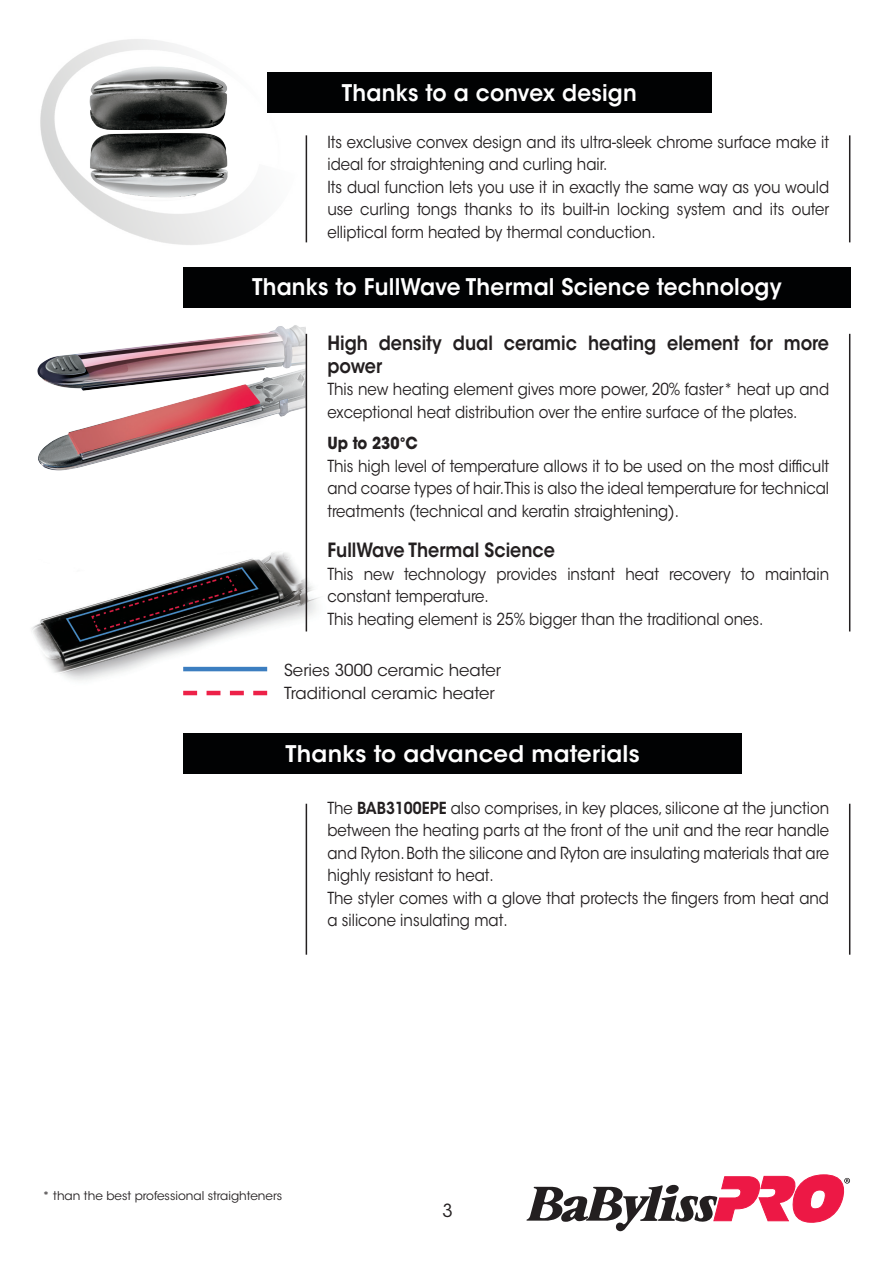
<style>
.page{position:relative;width:893px;height:1263px;background:#fff}
.page>*{position:absolute;margin:0;border:0;box-sizing:border-box;transform-origin:0 0}
.t1{font:600 22.8px "ITC Avant Garde Std";letter-spacing:.01em;color:#fff;scale:.95 1}
.t2{font:600 22.8px "ITC Avant Garde Std";letter-spacing:.01em;color:#fff}
.t3{font:600 19.5px/22.5px "ITC Avant Garde Std";color:#231f20;scale:.9 1}
.t4{font:18px "ITC Avant Garde Std";color:#231f20}
.t5{font:16.5px/22.5px "ITC Avant Garde Std";color:#231f20;scale:.9 1}
.t6{font:16.5px/22.5px "ITC Avant Garde Std";color:#231f20}
.t7{font:700 16.5px "ITC Avant Garde Std";color:#231f20;scale:.9 1}
.t8{font:12px "ITC Avant Garde Std";color:#231f20}
.s1{font-weight:600}
</style>
<div class="page">
<img style="left:40px;top:39px;width:266px;height:206px">
<img style="left:65px;top:41px;width:180px;height:178px">
<img style="left:32px;top:536px;width:287px;height:160px">
<img style="left:37px;top:307px;width:269px;height:196px">
<hr style="left:306px;top:135px;width:1px;height:107px;background:#231f20">
<hr style="left:306px;top:334px;width:1px;height:297px;background:#231f20">
<hr style="left:306px;top:804px;width:1px;height:151px;background:#231f20">
<hr style="left:849px;top:135px;width:1px;height:107px;background:#231f20">
<hr style="left:849px;top:334px;width:1px;height:297px;background:#231f20">
<hr style="left:849px;top:804px;width:1px;height:151px;background:#231f20">
<div style="left:267px;top:72px;width:444px;height:41px;background:#010203"></div>
<div style="left:183px;top:267px;width:667px;height:40px;background:#010203"></div>
<div style="left:183px;top:733px;width:559px;height:40px;background:#010203"></div>
<svg style="left:183px;top:691px;width:84px;height:4px"></svg>
<hr style="left:183px;top:667px;width:84px;height:4px;background:#3c7ec0">
<svg style="left:526px;top:1174px;width:324px;height:57px"></svg>
<h1 class="t1" style="left:342px;top:78px;width:312px">Thanks to a convex design</h1>
<p class="t5" style="left:327px;top:131px;width:559px">Its exclusive convex design and its ultra-sleek chrome surface make it ideal for straightening and curling hair.<br>Its dual function lets you use it in exactly the same way as you would use curling tongs thanks to its built-in locking system and its outer elliptical form heated by thermal conduction.</p>
<h1 class="t1" style="left:252px;top:273px;width:559px">Thanks to FullWave Thermal Science technology</h1>
<p class="t3" style="left:327px;top:332px;width:559px">High density dual ceramic heating element for more power</p>
<p class="t5" style="left:327px;top:378px;width:559px">This new heating element gives more power, 20% faster* heat up and exceptional heat distribution over the entire surface of the plates.</p>
<p class="t7" style="left:327px;top:432px;width:102px">Up to 230°C</p>
<p class="t5" style="left:327px;top:455px;width:559px;text-align:justify">This high level of temperature allows it to be used on the most difficult and coarse types of hair.This is also the ideal temperature for technical treatments (technical and keratin straightening).</p>
<p class="t3" style="left:327px;top:539px;width:254px">FullWave Thermal Science</p>
<p class="t5" style="left:327px;top:563px;width:559px">This new technology provides instant heat recovery to maintain constant temperature.<br>This heating element is 25% bigger than the traditional ones.</p>
<p class="t6" style="left:284px;top:659px;width:219px">Series 3000 ceramic heater<br>Traditional ceramic heater</p>
<h1 class="t2" style="left:286px;top:739px;width:356px">Thanks to advanced materials</h1>
<p class="t5" style="left:327px;top:797px;width:559px">The <span class="s1">BAB3100EPE</span> also comprises, in key places, silicone at the junction between the heating parts at the front of the unit and the rear handle and Ryton. Both the silicone and Ryton are insulating materials that are highly resistant to heat.<br>The styler comes with a glove that protects the fingers from heat and a silicone insulating mat.</p>
<p class="t8" style="left:43px;top:1188px;width:241px">* than the best professional straighteners</p>
<p class="t4" style="left:442px;top:1199px;width:12px">3</p>
</div>
